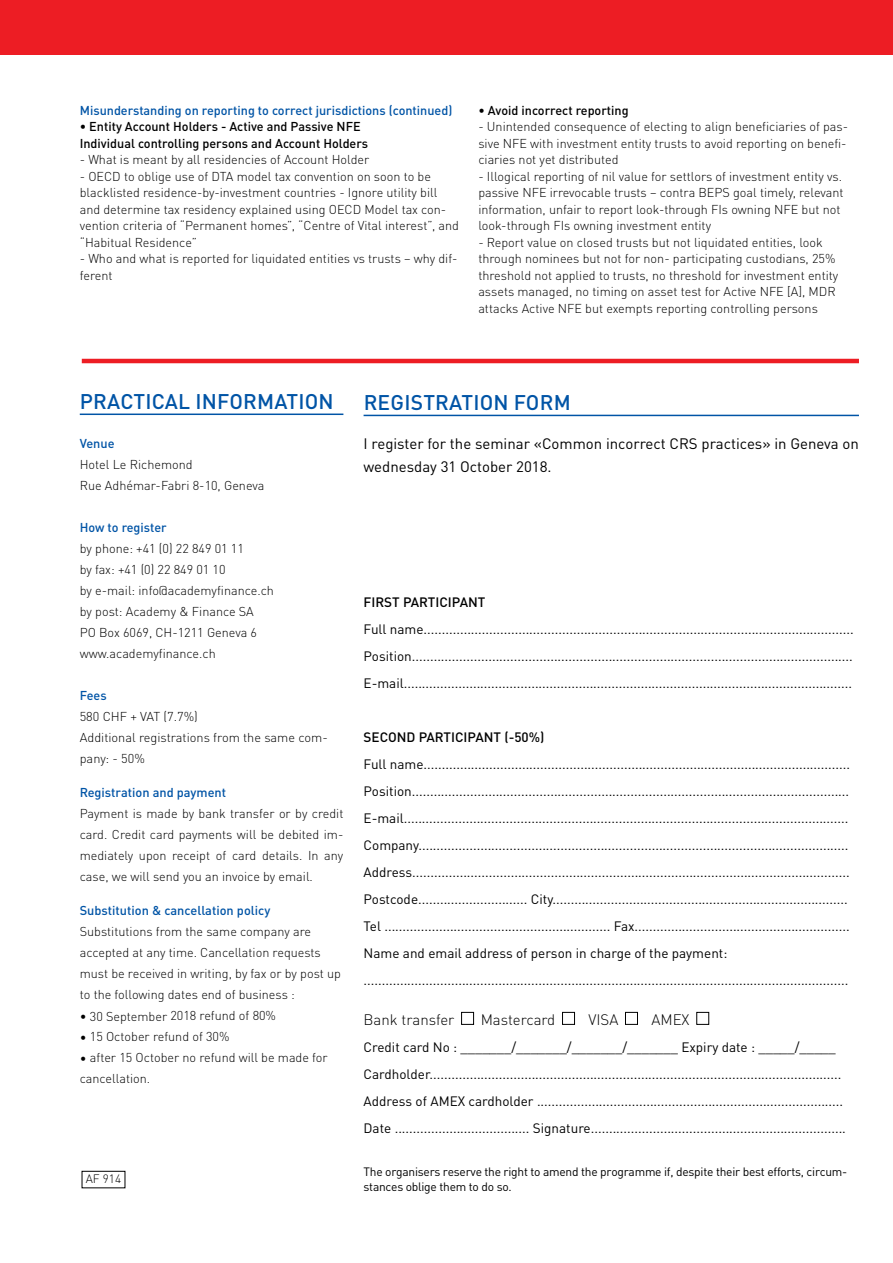
<style>
.page{position:relative;width:893px;height:1263px;background:#fff}
.page>*{position:absolute;margin:0;border:0;box-sizing:border-box;transform-origin:0 0}
.t1{font:500 21px "DIN Pro";letter-spacing:.01em;color:#0054a6}
.t2{font:15px/22.5px "DIN Pro";color:#000}
.t3{font:300 15px "DIN Pro";color:#000}
.t4{font:13.5px/27px "DIN Pro";color:#000}
.t5{font:500 13.5px "DIN Pro";color:#000}
.t6{font:300 12.75px/21px "DIN Pro";color:#000}
.t7{font:500 12.75px "DIN Pro";color:#0054a6}
.t8{font:500 12.75px/16.5px "DIN Pro";color:#000}
.t9{font:12px/14.4px "DIN Pro";letter-spacing:-.02em;color:#000}
.t10{font:300 12px "DIN Pro";color:#000}
</style>
<div class="page">
<div style="left:82px;top:1171px;width:43px;height:17px;border:1px solid #000"></div>
<hr style="left:364px;top:415px;width:495px;height:1px;background:#0054a6">
<div style="left:461px;top:1012px;width:13px;height:13px;background:#fff;border:1px solid #000"></div>
<div style="left:562px;top:1012px;width:13px;height:13px;background:#fff;border:1px solid #000"></div>
<div style="left:625px;top:1012px;width:13px;height:13px;background:#fff;border:1px solid #000"></div>
<div style="left:696px;top:1012px;width:13px;height:13px;background:#fff;border:1px solid #000"></div>
<hr style="left:80px;top:413px;width:263px;height:2px;background:#0054a6">
<hr style="left:82px;top:359px;width:777px;height:4px;background:#ed1d24">
<div style="left:0;top:0;width:893px;height:55px;background:#ed1d24"></div>
<p class="t7" style="left:80px;top:100px;width:374px">Misunderstanding on reporting to correct jurisdictions (continued)</p>
<p class="t8" style="left:80px;top:117px;width:290px">• Entity Account Holders - Active and Passive NFE<br>Individual controlling persons and Account Holders</p>
<p class="t6" style="left:80px;top:148px;width:291px">- What is meant by all residencies of Account Holder</p>
<p class="t6" style="left:80px;top:167px;width:381px;line-height:16.5px">- OECD to oblige use of DTA model tax convention on soon to be blacklisted residence-by-investment countries - Ignore utility bill and determine tax residency explained using OECD Model tax con&shy;vention criteria of “Permanent homes”, “Centre of Vital interest”, and “Habitual Residence”</p>
<p class="t6" style="left:80px;top:249px;width:379px;line-height:16.5px">- Who and what is reported for liquidated entities vs trusts – why dif&shy;ferent</p>
<p class="t8" style="left:478px;top:100px;width:152px">• Avoid incorrect reporting</p>
<p class="t6" style="left:478px;top:117px;width:371px;line-height:16.5px;text-align:justify">- Unintended consequence of electing to align beneficiaries of pas&shy;sive NFE with investment entity trusts to avoid reporting on benefi&shy;ciaries not yet distributed</p>
<p class="t6" style="left:478px;top:167px;width:367px;line-height:16.5px">- Illogical reporting of nil value for settlors of investment entity vs. passive NFE irrevocable trusts – contra BEPS goal timely, relevant information, unfair to report look-through FIs owning NFE but not look-through FIs owning investment entity</p>
<p class="t6" style="left:478px;top:233px;width:361px;line-height:16.5px">- Report value on closed trusts but not liquidated entities, look through nominees but not for non- participating custodians, 25% threshold not applied to trusts, no threshold for investment entity assets managed, no timing on asset test for Active NFE [A], MDR attacks Active NFE but exempts reporting controlling persons</p>
<h1 class="t1" style="left:80px;top:385px;width:255px">PRACTICAL INFORMATION</h1>
<p class="t7" style="left:80px;top:433px;width:36px">Venue</p>
<p class="t6" style="left:80px;top:453px;width:186px">Hotel Le Richemond<br>Rue Adhémar-Fabri 8-10, Geneva</p>
<p class="t7" style="left:80px;top:517px;width:88px">How to register</p>
<p class="t6" style="left:80px;top:537px;width:196px">by phone: +41 (0) 22 849 01 11<br>by fax: +41 (0) 22 849 01 10<br>by e-mail: info@academyfinance.ch by post: Academy &amp; Finance SA<br>PO Box 6069, CH-1211 Geneva 6 www.academyfinance.ch</p>
<p class="t7" style="left:80px;top:685px;width:28px">Fees</p>
<p class="t6" style="left:80px;top:705px;width:250px">580 CHF + VAT (7.7%)<br>Additional registrations from the same com&shy;pany: - 50%</p>
<p class="t7" style="left:80px;top:782px;width:148px">Registration and payment</p>
<p class="t6" style="left:80px;top:802px;width:265px;text-align:justify">Payment is made by bank transfer or by credit card. Credit card payments will be debited im&shy;mediately upon receipt of card details. In any case, we will send you an invoice by email.</p>
<p class="t7" style="left:80px;top:900px;width:192px">Substitution &amp; cancellation policy</p>
<p class="t6" style="left:80px;top:919px;width:263px">Substitutions from the same company are accepted at any time. Cancellation requests must be received in writing, by fax or by post up to the following dates end of business :</p>
<p class="t6" style="left:80px;top:1003px;width:198px">• 30 September 2018 refund of 80%</p>
<p class="t6" style="left:80px;top:1024px;width:151px">• 15 October refund of 30%</p>
<p class="t6" style="left:80px;top:1045px;width:249px">• after 15 October no refund will be made for cancellation.</p>
<p class="t10" style="left:86px;top:1169px;width:37px">AF 914</p>
<h1 class="t1" style="left:364px;top:386px;width:209px">REGISTRATION FORM</h1>
<p class="t2" style="left:364px;top:431px;width:497px">I register for the seminar «Common incorrect CRS practices» in Geneva on wednesday 31 October 2018.</p>
<p class="t5" style="left:364px;top:591px;width:123px">FIRST PARTICIPANT</p>
<p class="t4" style="left:364px;top:614px;width:492px;text-align:justify">Full name......................................................................................................................<br>Position.........................................................................................................................<br>E-mail...........................................................................................................................</p>
<p class="t5" style="left:364px;top:726px;width:182px">SECOND PARTICIPANT (-50%)</p>
<p class="t4" style="left:364px;top:749px;width:488px">Full name.....................................................................................................................<br>Position........................................................................................................................<br>E-mail..........................................................................................................................<br>Company......................................................................................................................<br>Address........................................................................................................................<br>Postcode.............................. City.................................................................................<br>Tel .............................................................. Fax...........................................................<br>Name and email address of person in charge of the payment: .....................................................................................................................................</p>
<p class="t3" style="left:364px;top:1008px;width:92px">Bank transfer</p>
<p class="t3" style="left:481px;top:1008px;width:76px">Mastercard</p>
<p class="t3" style="left:588px;top:1008px;width:31px">VISA</p>
<p class="t3" style="left:651px;top:1008px;width:40px">AMEX</p>
<p class="t4" style="left:364px;top:1032px;width:484px">Credit card No : _______/_______/_______/_______ Expiry date : _____/_____ Cardholder.................................................................................................................<br>Address of AMEX cardholder ....................................................................................<br>Date ..................................... Signature......................................................................</p>
<p class="t9" style="left:364px;top:1164px;width:485px">The organisers reserve the right to amend the programme if, despite their best efforts, circum&shy;stances oblige them to do so.</p>
</div>
